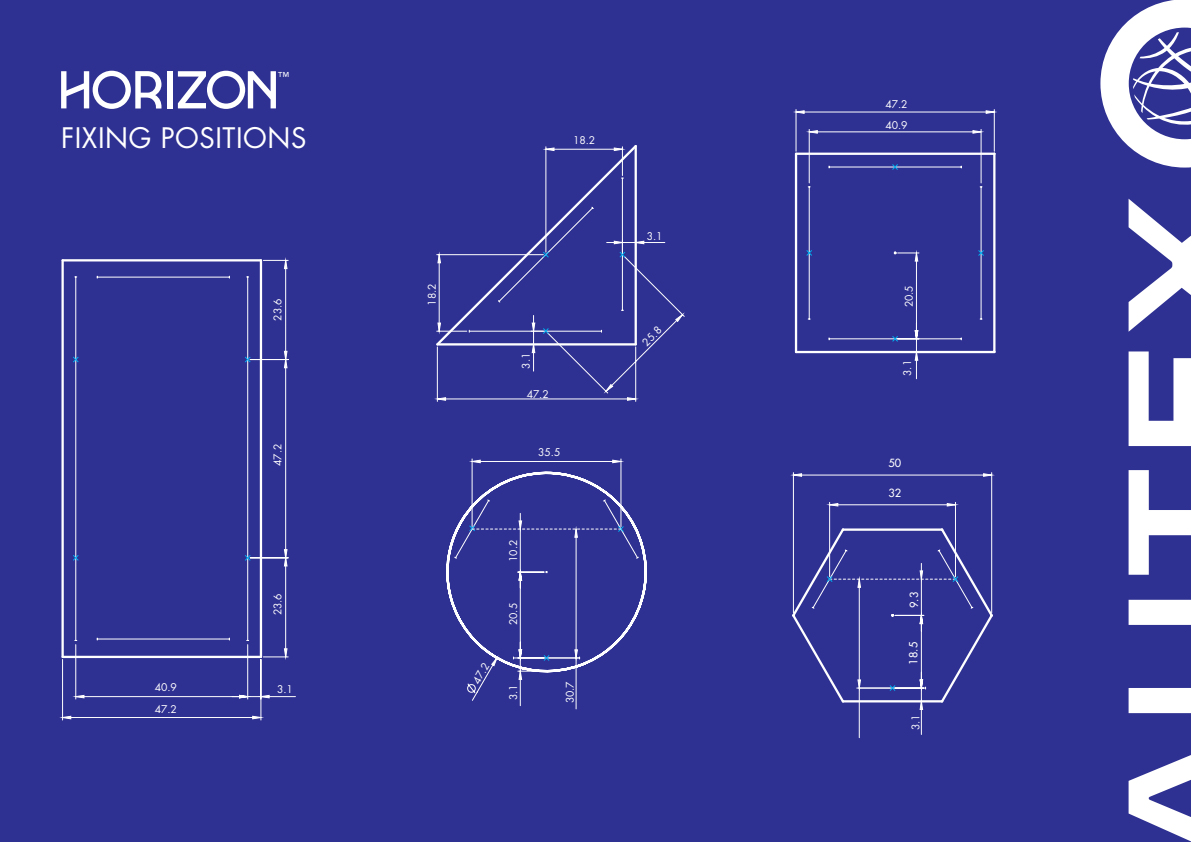
<style>
.page{position:relative;width:1191px;height:842px;background:#2e3092}
.page>*{position:absolute;margin:0;border:0;box-sizing:border-box;transform-origin:0 0}
.t1{font:27.5px "Futura Std";letter-spacing:.02em;color:#fff}
.t2{font:12px "Futura Std";color:#fff}
.t3{font:500 11px "Futura Std";color:#fff}
.t4{font:10.4px/21.3px "Futura Std";letter-spacing:-.005em;color:#fff}
</style>
<div class="page">
<svg style="left:1100px;top:0;width:91px;height:168px"></svg>
<svg style="left:1128px;top:600px;width:63px;height:113px"></svg>
<svg style="left:1128px;top:470px;width:63px;height:105px"></svg>
<svg style="left:1128px;top:198px;width:63px;height:134px"></svg>
<svg style="left:1128px;top:351px;width:63px;height:95px"></svg>
<svg style="left:1128px;top:755px;width:63px;height:87px"></svg>
<hr style="left:829px;top:502px;width:1px;height:75px;background:#fff">
<hr style="left:955px;top:502px;width:1px;height:75px;background:#fff">
<hr style="left:921px;top:701px;width:1px;height:33px;background:#fff">
<hr style="left:859px;top:688px;width:1px;height:50px;background:#fff">
<hr style="left:793px;top:473px;width:1px;height:140px;background:#fff">
<hr style="left:991px;top:473px;width:1px;height:140px;background:#fff">
<svg style="left:830px;top:504px;width:125px;height:2px"></svg>
<svg style="left:794px;top:474px;width:197px;height:2px"></svg>
<svg style="left:792px;top:526px;width:201px;height:183px"></svg>
<svg style="left:795px;top:110px;width:199px;height:244px"></svg>
<hr style="left:809px;top:132px;width:172px;height:1px;background:#fff">
<hr style="left:981px;top:129px;width:1px;height:54px;background:#fff">
<hr style="left:809px;top:129px;width:1px;height:54px;background:#fff">
<hr style="left:916px;top:253px;width:1px;height:86px;background:#fff">
<hr style="left:796px;top:112px;width:198px;height:1px;background:#fff">
<hr style="left:994px;top:110px;width:1px;height:41px;background:#fff">
<hr style="left:829px;top:338px;width:132px;height:1px;background:#fff">
<hr style="left:980px;top:187px;width:1px;height:132px;background:#fff">
<hr style="left:829px;top:167px;width:132px;height:1px;background:#fff">
<hr style="left:809px;top:187px;width:1px;height:132px;background:#fff">
<hr style="left:796px;top:153px;width:198px;height:2px;background:#fff">
<hr style="left:796px;top:351px;width:198px;height:2px;background:#fff">
<hr style="left:993px;top:154px;width:2px;height:198px;background:#fff">
<svg style="left:893px;top:251px;width:26px;height:10px"></svg>
<svg style="left:805px;top:249px;width:8px;height:8px"></svg>
<svg style="left:891px;top:163px;width:8px;height:8px"></svg>
<svg style="left:977px;top:249px;width:8px;height:8px"></svg>
<svg style="left:891px;top:323px;width:28px;height:56px"></svg>
<svg style="left:62px;top:260px;width:225px;height:459px"></svg>
<hr style="left:76px;top:696px;width:172px;height:1px;background:#fff">
<hr style="left:247px;top:645px;width:1px;height:54px;background:#fff">
<hr style="left:76px;top:645px;width:1px;height:54px;background:#fff">
<hr style="left:261px;top:696px;width:34px;height:1px;background:#fff">
<hr style="left:285px;top:260px;width:1px;height:100px;background:#fff">
<hr style="left:285px;top:360px;width:1px;height:198px;background:#fff">
<hr style="left:250px;top:359px;width:38px;height:1px;background:#fff">
<hr style="left:285px;top:558px;width:1px;height:99px;background:#fff">
<hr style="left:250px;top:558px;width:38px;height:1px;background:#fff">
<hr style="left:63px;top:717px;width:198px;height:1px;background:#fff">
<hr style="left:261px;top:659px;width:1px;height:61px;background:#fff">
<hr style="left:62px;top:659px;width:1px;height:61px;background:#fff">
<hr style="left:247px;top:277px;width:1px;height:363px;background:#fff">
<hr style="left:75px;top:277px;width:1px;height:363px;background:#fff">
<hr style="left:63px;top:656px;width:198px;height:2px;background:#fff">
<hr style="left:260px;top:260px;width:2px;height:397px;background:#fff">
<hr style="left:63px;top:259px;width:198px;height:2px;background:#fff">
<hr style="left:61px;top:260px;width:3px;height:397px;background:#fff">
<svg style="left:76px;top:695px;width:8px;height:3px"></svg>
<svg style="left:232px;top:695px;width:37px;height:3px"></svg>
<svg style="left:263px;top:260px;width:25px;height:9px"></svg>
<svg style="left:284px;top:351px;width:3px;height:17px"></svg>
<svg style="left:263px;top:649px;width:25px;height:9px"></svg>
<svg style="left:284px;top:550px;width:3px;height:16px"></svg>
<svg style="left:253px;top:716px;width:8px;height:3px"></svg>
<svg style="left:63px;top:716px;width:8px;height:3px"></svg>
<svg style="left:72px;top:554px;width:8px;height:8px"></svg>
<svg style="left:72px;top:356px;width:8px;height:7px"></svg>
<svg style="left:244px;top:356px;width:7px;height:7px"></svg>
<svg style="left:244px;top:554px;width:7px;height:8px"></svg>
<svg style="left:436px;top:145px;width:201px;height:203px"></svg>
<svg style="left:437px;top:177px;width:246px;height:224px"></svg>
<svg style="left:446px;top:533px;width:201px;height:78px"></svg>
<hr style="left:621px;top:459px;width:1px;height:68px;background:#fff">
<hr style="left:472px;top:459px;width:1px;height:68px;background:#fff">
<hr style="left:520px;top:671px;width:1px;height:35px;background:#fff">
<hr style="left:576px;top:658px;width:1px;height:51px;background:#fff">
<svg style="left:454px;top:460px;width:185px;height:240px"></svg>
<svg style="left:61px;top:71px;width:100px;height:38px"></svg>
<div style="left:167px;top:71px;width:6px;height:37px;background:#fff"></div>
<svg style="left:178px;top:71px;width:98px;height:38px"></svg>
<hr style="left:97px;top:277px;width:132px;height:1px;background:#fff">
<hr style="left:97px;top:639px;width:132px;height:1px;background:#fff">
<p class="t2" style="left:278px;top:69px;width:13px">™</p>
<h1 class="t1" style="left:61px;top:120px;width:247px">FIXING POSITIONS</h1>
<p class="t4" style="left:267px;top:321px;width:24px;rotate:-90deg">23.6</p>
<p class="t4" style="left:267px;top:466px;width:24px;rotate:-90deg">47.2</p>
<p class="t4" style="left:267px;top:615px;width:24px;rotate:-90deg">23.6</p>
<p class="t4" style="left:155px;top:677px;width:24px">40.9</p>
<p class="t4" style="left:277px;top:679px;width:17px">3.1</p>
<p class="t4" style="left:155px;top:698px;width:24px">47.2</p>
<p class="t4" style="left:573px;top:130px;width:24px">18.2</p>
<p class="t4" style="left:421px;top:306px;width:24px;rotate:-90deg">18.2</p>
<p class="t4" style="left:515px;top:369px;width:17px;rotate:-90deg">3.1</p>
<p class="t4" style="left:526px;top:383px;width:24px">47.2</p>
<p class="t4" style="left:538px;top:441px;width:24px">35.5</p>
<p class="t4" style="left:466px;top:677px;width:24px;rotate:-60deg">47.2</p>
<p class="t4" style="left:502px;top:562px;width:24px;rotate:-90deg">10.2</p>
<p class="t4" style="left:502px;top:625px;width:24px;rotate:-90deg">20.5</p>
<p class="t4" style="left:502px;top:700px;width:17px;rotate:-90deg">3.1</p>
<p class="t4" style="left:559px;top:703px;width:24px;rotate:-90deg">30.7</p>
<p class="t4" style="left:646px;top:225px;width:17px">3.1</p>
<p class="t4" style="left:637px;top:336px;width:24px;rotate:-45deg">25.8</p>
<p class="t4" style="left:885px;top:94px;width:24px">47.2<br>40.9</p>
<p class="t4" style="left:898px;top:307px;width:24px;rotate:-90deg">20.5</p>
<p class="t4" style="left:897px;top:376px;width:17px;rotate:-90deg">3.1</p>
<p class="t3" style="left:888px;top:456px;width:14px">50</p>
<p class="t3" style="left:888px;top:486px;width:14px">32</p>
<p class="t3" style="left:907px;top:608px;width:18px;rotate:-90deg">9.3</p>
<p class="t3" style="left:906px;top:665px;width:24px;rotate:-90deg">18.5</p>
<p class="t4" style="left:905px;top:730px;width:17px;rotate:-90deg">3.1</p>
</div>
